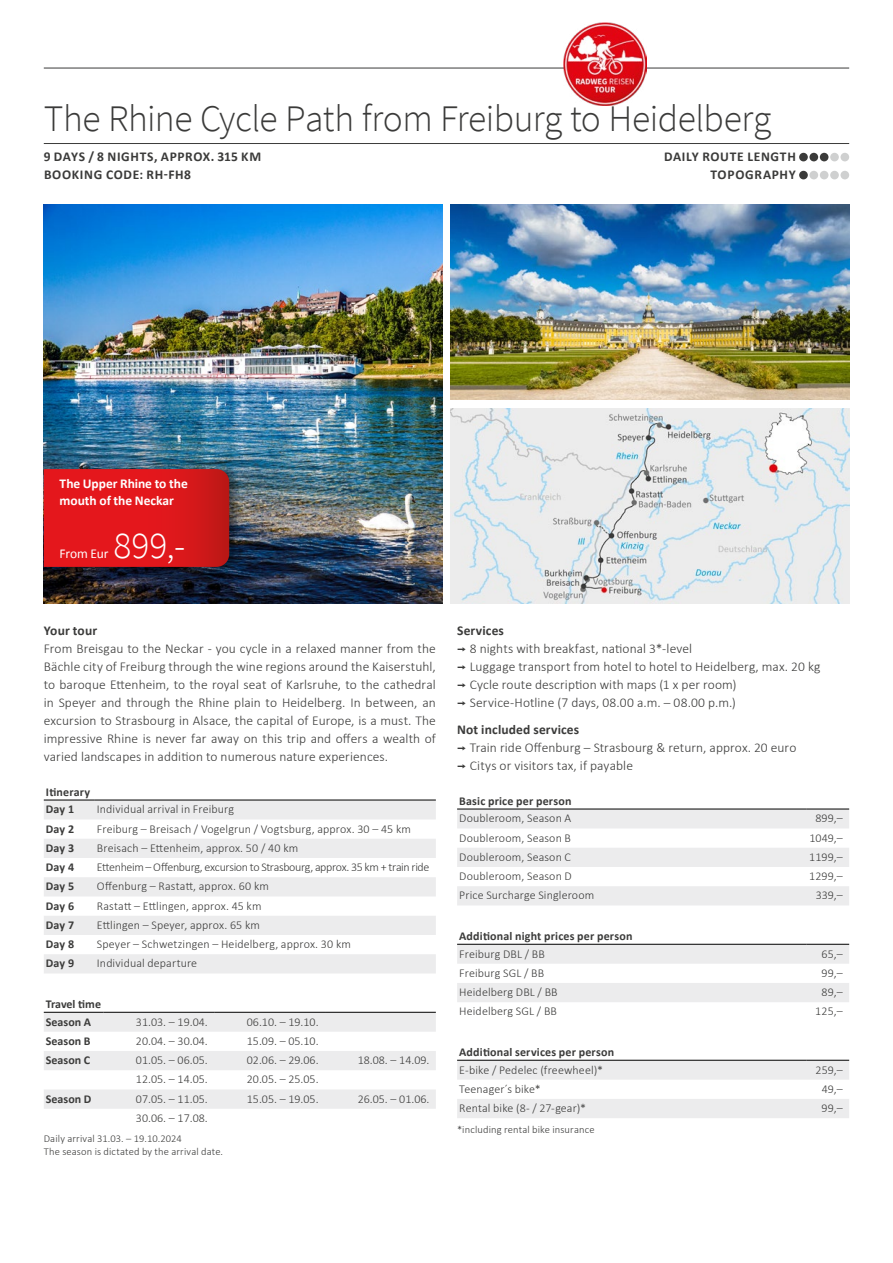
<style>
.page{position:relative;width:893px;height:1263px;background:#fff}
.page>*{position:absolute;margin:0;border:0;box-sizing:border-box;transform-origin:0 0}
.t1{font:300 37.5px "Source Sans Pro";letter-spacing:-.015em;color:#3b3b3a}
.t2{font:300 37.5px "Source Sans Pro";color:#fff}
.t3{font:300 13.5px/18px "Calibri";letter-spacing:.005em;color:#3b3b3a}
.t4{font:700 13.5px/18px "Calibri";letter-spacing:.05em;color:#3b3b3a}
.t5{font:700 13.5px/17.2px "Calibri";letter-spacing:-.005em;color:#fff}
.t6{font:700 13.5px "Calibri";letter-spacing:.005em;color:#3b3b3a}
.t7{font:13.5px "Calibri";letter-spacing:-.01em;color:#fff}
.t8{font:300 12px "Calibri";letter-spacing:.01em;color:#3b3b3a}
.t9{font:700 12px/17.7px "Calibri";letter-spacing:.015em;color:#3b3b3a}
.t10{font:300 12px "Calibri";letter-spacing:-.03em;color:#3b3b3a}
.t11{font:300 10.5px/12px "Calibri";letter-spacing:.01em;color:#3b3b3a}
.s1{font-weight:700}
.s2{font-family:"Interstate";font-weight:400}
</style>
<div class="page">
<img style="left:44px;top:204px;width:398px;height:400px">
<img style="left:451px;top:204px;width:398px;height:196px">
<img style="left:451px;top:408px;width:398px;height:196px">
<div style="left:40px;top:463px;width:204px;height:116px;background:#000;opacity:.45"></div>
<svg style="left:44px;top:469px;width:185px;height:98px;background:#db171b"></svg>
<hr style="left:44px;top:143px;width:805px;height:1px;background:#3b3b3a">
<hr style="left:44px;top:68px;width:805px;height:1px;background:#3b3b3a">
<div style="left:799px;top:153px;width:9px;height:8px;background:#3b3b3a;border-radius:50%"></div>
<div style="left:809px;top:153px;width:9px;height:8px;background:#3b3b3a;border-radius:50%"></div>
<div style="left:820px;top:153px;width:8px;height:8px;background:#3b3b3a;border-radius:50%"></div>
<div style="left:830px;top:153px;width:9px;height:8px;background:#cfd0d0;border-radius:50%"></div>
<div style="left:840px;top:153px;width:9px;height:8px;background:#cfd0d0;border-radius:50%"></div>
<div style="left:799px;top:171px;width:9px;height:8px;background:#3b3b3a;border-radius:50%"></div>
<div style="left:809px;top:171px;width:9px;height:8px;background:#cfd0d0;border-radius:50%"></div>
<div style="left:820px;top:171px;width:8px;height:8px;background:#cfd0d0;border-radius:50%"></div>
<div style="left:830px;top:171px;width:9px;height:8px;background:#cfd0d0;border-radius:50%"></div>
<div style="left:840px;top:171px;width:9px;height:8px;background:#cfd0d0;border-radius:50%"></div>
<img style="left:564px;top:23px;width:83px;height:83px">
<svg style="left:44px;top:801px;width:392px;height:172px;fill:#ececed"></svg>
<hr style="left:44px;top:800px;width:51px;height:1px;background:#000">
<hr style="left:95px;top:800px;width:341px;height:1px;background:#000">
<svg style="left:44px;top:1013px;width:392px;height:96px"></svg>
<hr style="left:44px;top:1012px;width:59px;height:1px;background:#000">
<hr style="left:103px;top:1012px;width:111px;height:1px;background:#000">
<hr style="left:214px;top:1012px;width:111px;height:1px;background:#000">
<hr style="left:325px;top:1012px;width:111px;height:1px;background:#000">
<svg style="left:457px;top:810px;width:392px;height:95px"></svg>
<hr style="left:457px;top:809px;width:349px;height:1px;background:#000">
<hr style="left:806px;top:809px;width:43px;height:1px;background:#000">
<svg style="left:457px;top:945px;width:392px;height:57px"></svg>
<hr style="left:457px;top:944px;width:349px;height:1px;background:#000">
<hr style="left:806px;top:944px;width:43px;height:1px;background:#000">
<svg style="left:457px;top:1061px;width:392px;height:57px"></svg>
<hr style="left:457px;top:1060px;width:349px;height:1px;background:#000">
<hr style="left:806px;top:1060px;width:43px;height:1px;background:#000">
<h1 class="t1" style="left:44px;top:96px;width:729px">The Rhine Cycle Path from Freiburg to Heidelberg</h1>
<p class="t4" style="left:44px;top:147px;width:219px">9 DAYS / 8 NIGHTS, APPROX. 315 KM<br>BOOKING CODE: RH-FH8</p>
<p class="t4" style="left:664px;top:147px;width:133px;text-align:right">DAILY ROUTE LENGTH<br>TOPOGRAPHY</p>
<p class="t5" style="left:60px;top:474px;width:130px">The Upper Rhine to the mouth of the Neckar</p>
<h1 class="t2" style="left:114px;top:522px;width:73px">899,-</h1>
<p class="t7" style="left:60px;top:544px;width:50px">From Eur</p>
<p class="t6" style="left:44px;top:621px;width:55px">Your tour</p>
<p class="t3" style="left:44px;top:640px;width:394px;text-align:justify">From Breisgau to the Neckar - you cycle in a relaxed manner from the Bächle city of Freiburg through the wine regions around the Kaiserstuhl, to baroque Ettenheim, to the royal seat of Karlsruhe, to the cathedral in Speyer and through the Rhine plain to Heidelberg. In between, an excursion to Strasbourg in Alsace, the capital of Europe, is a must. The impressive Rhine is never far away on this trip and offers a wealth of varied landscapes in addition to numerous nature experiences.</p>
<p class="t9" style="left:46px;top:782px;width:46px">Itinerary<br>Day 1</p>
<p class="t8" style="left:97px;top:802px;width:139px">Individual arrival in Freiburg</p>
<p class="t9" style="left:46px;top:819px;width:30px">Day 2</p>
<p class="t8" style="left:97px;top:821px;width:315px">Freiburg – Breisach / Vogelgrun / Vogtsburg, approx. 30 – 45 km</p>
<p class="t9" style="left:46px;top:839px;width:30px">Day 3</p>
<p class="t8" style="left:97px;top:840px;width:203px">Breisach – Ettenheim, approx. 50 / 40 km</p>
<p class="t9" style="left:46px;top:858px;width:30px">Day 4</p>
<p class="t10" style="left:97px;top:860px;width:334px">Ettenheim – Offenburg, excursion to Strasbourg, approx. 35 km + train ride</p>
<p class="t9" style="left:46px;top:877px;width:30px">Day 5</p>
<p class="t8" style="left:97px;top:879px;width:174px">Offenburg – Rastatt, approx. 60 km</p>
<p class="t9" style="left:46px;top:896px;width:30px">Day 6</p>
<p class="t8" style="left:97px;top:898px;width:166px">Rastatt – Ettlingen, approx. 45 km</p>
<p class="t9" style="left:46px;top:916px;width:30px">Day 7</p>
<p class="t8" style="left:97px;top:917px;width:165px">Ettlingen – Speyer, approx. 65 km</p>
<p class="t9" style="left:46px;top:935px;width:30px">Day 8</p>
<p class="t8" style="left:97px;top:937px;width:255px">Speyer – Schwetzingen – Heidelberg, approx. 30 km</p>
<p class="t9" style="left:46px;top:954px;width:30px">Day 9</p>
<p class="t8" style="left:97px;top:956px;width:102px">Individual departure</p>
<p class="t9" style="left:46px;top:995px;width:57px">Travel time<br>Season A</p>
<p class="t8" style="left:136px;top:1014px;width:73px">31.03. – 19.04.</p>
<p class="t8" style="left:247px;top:1014px;width:73px">06.10. – 19.10.</p>
<p class="t9" style="left:46px;top:1032px;width:46px">Season B</p>
<p class="t8" style="left:136px;top:1033px;width:73px">20.04. – 30.04.</p>
<p class="t8" style="left:247px;top:1033px;width:73px">15.09. – 05.10.</p>
<p class="t9" style="left:46px;top:1051px;width:46px">Season C</p>
<p class="t8" style="left:136px;top:1053px;width:73px">01.05. – 06.05.</p>
<p class="t8" style="left:247px;top:1053px;width:73px">02.06. – 29.06.</p>
<p class="t8" style="left:358px;top:1053px;width:73px">18.08. – 14.09.</p>
<p class="t8" style="left:136px;top:1072px;width:73px">12.05. – 14.05.</p>
<p class="t8" style="left:247px;top:1072px;width:73px">20.05. – 25.05.</p>
<p class="t9" style="left:46px;top:1089px;width:47px">Season D</p>
<p class="t8" style="left:136px;top:1091px;width:73px">07.05. – 11.05.</p>
<p class="t8" style="left:247px;top:1091px;width:73px">15.05. – 19.05.</p>
<p class="t8" style="left:358px;top:1091px;width:73px">26.05. – 01.06.</p>
<p class="t8" style="left:136px;top:1110px;width:73px">30.06. – 17.08.</p>
<p class="t11" style="left:44px;top:1133px;width:181px">Daily arrival 31.03. – 19.10.2024<br>The season is dictated by the arrival date.</p>
<p class="t3" style="left:457px;top:622px;width:365px"><span class="s1">Services<br></span><span class="s2">¬</span> 8 nights with breakfast, national 3*-level<br><span class="s2">¬</span> Luggage transport from hotel to hotel to Heidelberg, max. 20 kg <span class="s2">¬</span> Cycle route description with maps (1 x per room)<br><span class="s2">¬</span> Service-Hotline (7 days, 08.00 a.m. – 08.00 p.m.)</p>
<p class="t3" style="left:457px;top:721px;width:341px"><span class="s1">Not included services<br></span><span class="s2">¬</span> Train ride Offenburg – Strasbourg &amp; return, approx. 20 euro <span class="s2">¬</span> Citys or visitors tax, if payable</p>
<p class="t9" style="left:459px;top:791px;width:114px">Basic price per person</p>
<p class="t8" style="left:459px;top:811px;width:114px">Doubleroom, Season A</p>
<p class="t8" style="left:815px;top:811px;width:29px">899,–</p>
<p class="t8" style="left:459px;top:830px;width:113px">Doubleroom, Season B</p>
<p class="t8" style="left:809px;top:830px;width:35px">1049,–</p>
<p class="t8" style="left:459px;top:849px;width:113px">Doubleroom, Season C</p>
<p class="t8" style="left:809px;top:849px;width:35px">1199,–</p>
<p class="t8" style="left:459px;top:869px;width:114px">Doubleroom, Season D</p>
<p class="t8" style="left:809px;top:869px;width:35px">1299,–</p>
<p class="t8" style="left:459px;top:888px;width:137px">Price Surcharge Singleroom</p>
<p class="t8" style="left:816px;top:888px;width:29px">339,–</p>
<p class="t9" style="left:459px;top:927px;width:175px">Additional night prices per person</p>
<p class="t8" style="left:459px;top:946px;width:87px">Freiburg DBL / BB</p>
<p class="t8" style="left:821px;top:946px;width:23px">65,–</p>
<p class="t8" style="left:459px;top:965px;width:86px">Freiburg SGL / BB</p>
<p class="t8" style="left:822px;top:965px;width:23px">99,–</p>
<p class="t8" style="left:459px;top:985px;width:100px">Heidelberg DBL / BB</p>
<p class="t8" style="left:822px;top:985px;width:23px">89,–</p>
<p class="t8" style="left:459px;top:1004px;width:99px">Heidelberg SGL / BB</p>
<p class="t8" style="left:815px;top:1004px;width:29px">125,–</p>
<p class="t9" style="left:459px;top:1043px;width:156px">Additional services per person</p>
<p class="t8" style="left:459px;top:1062px;width:145px">E-bike / Pedelec (freewheel)*</p>
<p class="t8" style="left:816px;top:1062px;width:29px">259,–</p>
<p class="t8" style="left:459px;top:1081px;width:83px">Teenager´s bike*</p>
<p class="t8" style="left:822px;top:1081px;width:22px">49,–</p>
<p class="t8" style="left:459px;top:1101px;width:128px">Rental bike (8- / 27-gear)*</p>
<p class="t8" style="left:822px;top:1101px;width:23px">99,–</p>
<p class="t11" style="left:457px;top:1123px;width:139px">*including rental bike insurance</p>
</div>
